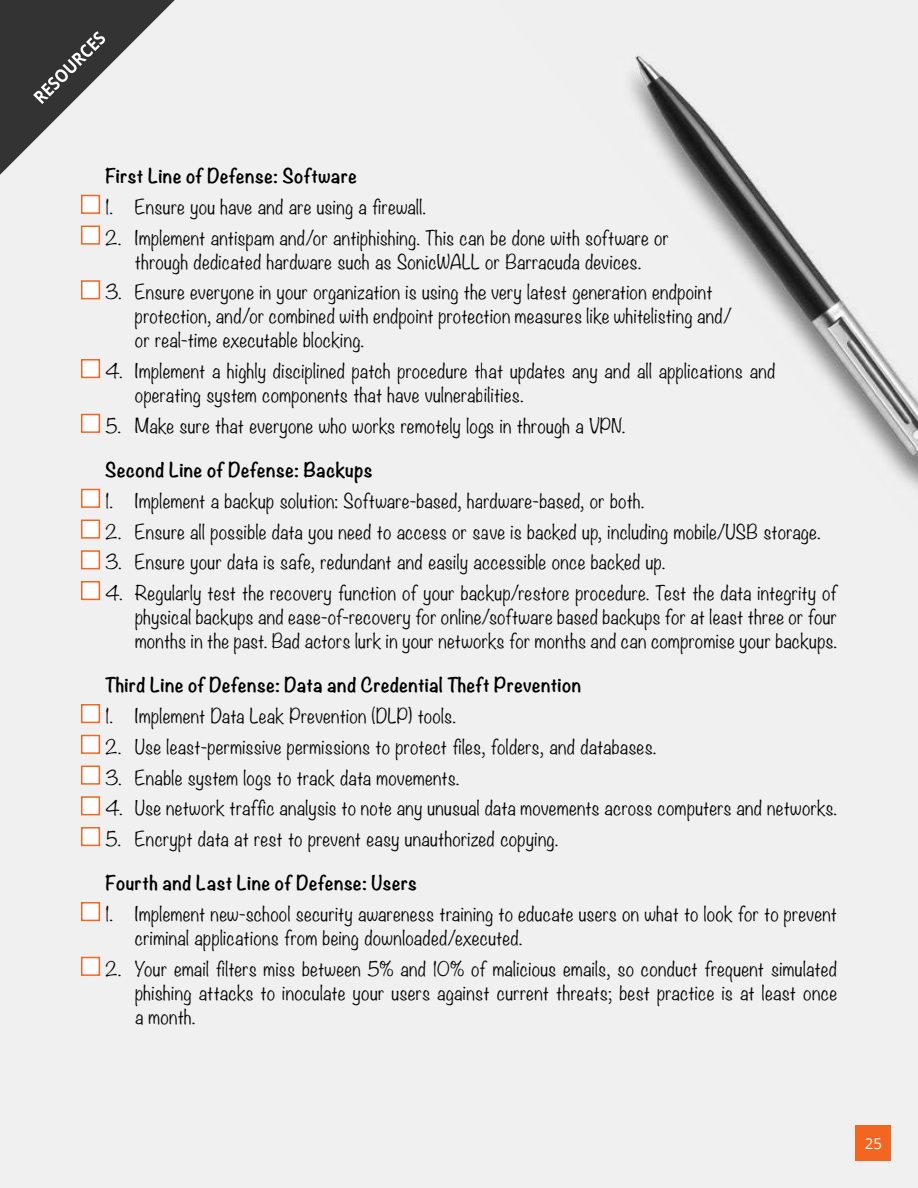
<style>
.page{position:relative;width:918px;height:1188px;background:#f0f0f0}
.page>*{position:absolute;margin:0;border:0;box-sizing:border-box;transform-origin:0 0}
.t1{font:300 18px/24px "Noteworthy";letter-spacing:.02em;color:#000}
.t2{font:700 18px "Noteworthy";letter-spacing:.025em;color:#000}
.t3{font:15px "Open Sans";color:#fff}
</style>
<div class="page">
<div style="left:81px;top:195px;width:19px;height:19px;background:#fff;border:2px solid #f26621"></div>
<div style="left:81px;top:226px;width:19px;height:19px;background:#fff;border:2px solid #f26621"></div>
<div style="left:81px;top:280px;width:19px;height:19px;background:#fff;border:2px solid #f26621"></div>
<div style="left:81px;top:359px;width:19px;height:19px;background:#fff;border:2px solid #f26621"></div>
<div style="left:81px;top:414px;width:19px;height:19px;background:#fff;border:2px solid #f26621"></div>
<div style="left:81px;top:489px;width:19px;height:19px;background:#fff;border:2px solid #f26621"></div>
<div style="left:81px;top:520px;width:19px;height:19px;background:#fff;border:2px solid #f26621"></div>
<div style="left:81px;top:550px;width:19px;height:19px;background:#fff;border:2px solid #f26621"></div>
<div style="left:81px;top:581px;width:19px;height:19px;background:#fff;border:2px solid #f26621"></div>
<div style="left:81px;top:704px;width:19px;height:19px;background:#fff;border:2px solid #f26621"></div>
<div style="left:81px;top:735px;width:19px;height:19px;background:#fff;border:2px solid #f26621"></div>
<div style="left:81px;top:766px;width:19px;height:19px;background:#fff;border:2px solid #f26621"></div>
<div style="left:81px;top:796px;width:19px;height:19px;background:#fff;border:2px solid #f26621"></div>
<div style="left:81px;top:827px;width:19px;height:19px;background:#fff;border:2px solid #f26621"></div>
<div style="left:81px;top:902px;width:19px;height:19px;background:#fff;border:2px solid #f26621"></div>
<div style="left:81px;top:957px;width:19px;height:19px;background:#fff;border:2px solid #f26621"></div>
<svg style="left:0;top:0;width:175px;height:175px"></svg>
<img style="left:630px;top:55px;width:288px;height:434px">
<div style="left:856px;top:1126px;width:35px;height:35px;background:#f26621"></div>
<p class="t2" style="left:105px;top:160px;width:253px">First Line of Defense: Software</p>
<p class="t1" style="left:106px;top:194px;width:322px">1. Ensure you have and are using a firewall.</p>
<p class="t1" style="left:106px;top:225px;width:565px;text-align:center">2. Implement antispam and/or antiphishing. This can be done with software or through dedicated hardware such as SonicWALL or Barracuda devices.</p>
<p class="t1" style="left:135px;top:280px;width:599px;text-indent:-29px">3. Ensure everyone in your organization is using the very latest generation endpoint protection, and/or combined with endpoint protection measures like whitelisting and/ or real-time executable blocking.</p>
<p class="t1" style="left:135px;top:359px;width:642px;text-indent:-29px">4. Implement a highly disciplined patch procedure that updates any and all applications and operating system components that have vulnerabilities.</p>
<p class="t1" style="left:106px;top:413px;width:521px">5. Make sure that everyone who works remotely logs in through a VPN.</p>
<p class="t2" style="left:105px;top:454px;width:269px">Second Line of Defense: Backups</p>
<p class="t1" style="left:106px;top:488px;width:540px">1. Implement a backup solution: Software-based, hardware-based, or both.</p>
<p class="t1" style="left:106px;top:519px;width:716px">2. Ensure all possible data you need to access or save is backed up, including mobile/USB storage.</p>
<p class="t1" style="left:106px;top:550px;width:561px">3. Ensure your data is safe, redundant and easily accessible once backed up.</p>
<p class="t1" style="left:135px;top:581px;width:704px;text-align:justify;text-indent:-29px">4. Regularly test the recovery function of your backup/restore procedure. Test the data integrity of physical backups and ease-of-recovery for online/software based backups for at least three or four months in the past. Bad actors lurk in your networks for months and can compromise your backups.</p>
<p class="t2" style="left:105px;top:669px;width:478px">Third Line of Defense: Data and Credential Theft Prevention</p>
<p class="t1" style="left:106px;top:704px;width:352px">1. Implement Data Leak Prevention (DLP) tools.</p>
<p class="t1" style="left:106px;top:734px;width:552px">2. Use least-permissive permissions to protect files, folders, and databases.</p>
<p class="t1" style="left:106px;top:765px;width:355px">3. Enable system logs to track data movements.</p>
<p class="t1" style="left:106px;top:796px;width:733px">4. Use network traffic analysis to note any unusual data movements across computers and networks.</p>
<p class="t1" style="left:106px;top:827px;width:454px">5. Encrypt data at rest to prevent easy unauthorized copying.</p>
<p class="t2" style="left:105px;top:867px;width:313px">Fourth and Last Line of Defense: Users</p>
<p class="t1" style="left:135px;top:902px;width:704px;text-indent:-29px">1. Implement new-school security awareness training to educate users on what to look for to prevent criminal applications from being downloaded/executed.</p>
<p class="t1" style="left:135px;top:956px;width:704px;text-align:justify;text-indent:-29px">2. Your email filters miss between 5% and 10% of malicious emails, so conduct frequent simulated phishing attacks to inoculate your users against current threats; best practice is at least once a month.</p>
<p class="t3" style="left:865px;top:1133px;width:19px">25</p>
</div>
